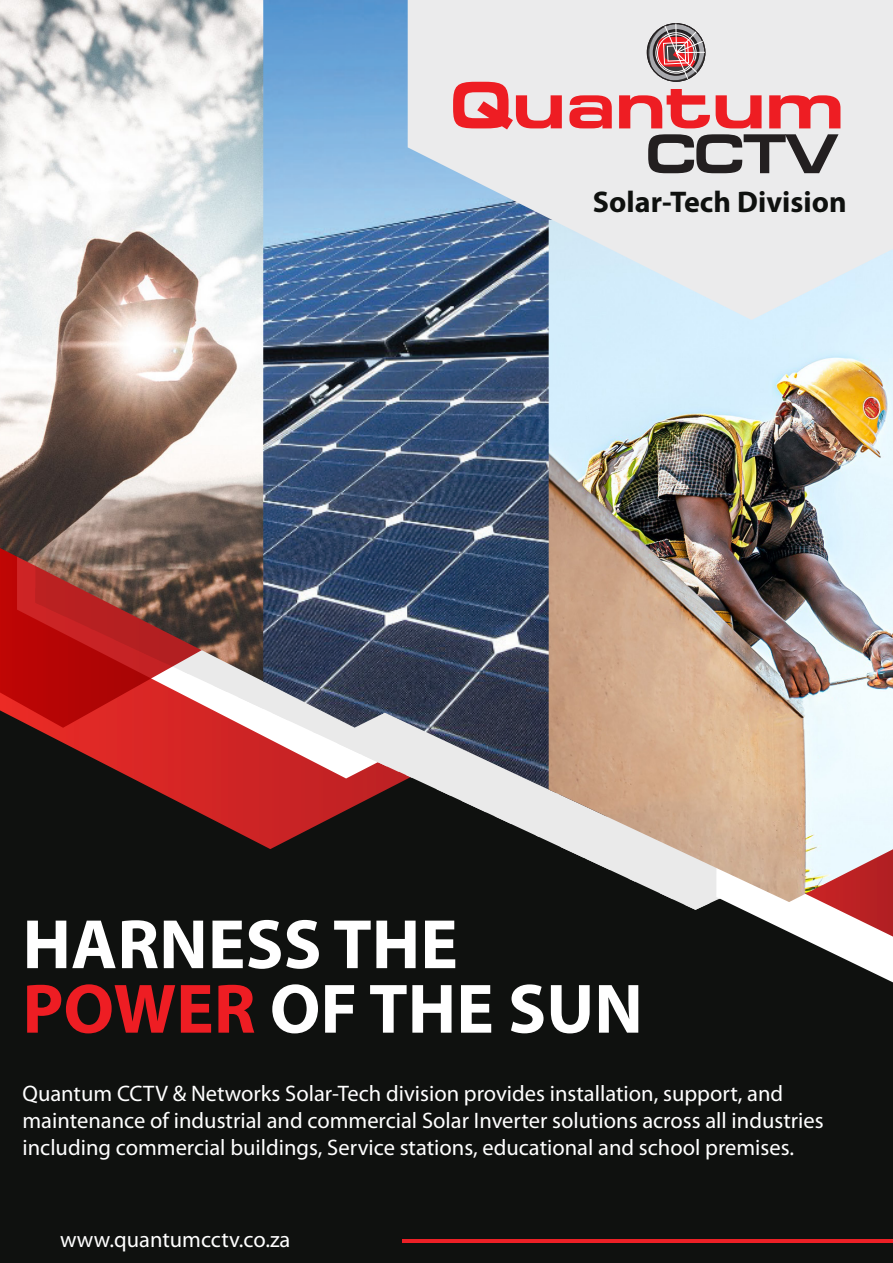
<style>
.page{position:relative;width:893px;height:1263px;background:#0f110f}
.page>*{position:absolute;margin:0;border:0;box-sizing:border-box;transform-origin:0 0}
.t1{font:700 70.5px/64.5px "Myriad Pro";color:#fff}
.t2{font:700 expanded 55.95px "Micro FLF";color:#231f20}
.t3{font:700 30px "Myriad Pro";color:#0f110f}
.t4{font:22.5px/27px "Myriad Pro";color:#fff}
.s1{color:#ee1d23}
</style>
<div class="page">
<svg style="left:35px;top:728px;width:501px;height:121px"></svg>
<svg style="left:494px;top:816px;width:17px;height:8px"></svg>
<div style="left:511px;top:837px;width:25px;height:21px;background:#0f110f"></div>
<svg style="left:536px;top:816px;width:13px;height:26px"></svg>
<svg style="left:679px;top:902px;width:33px;height:8px"></svg>
<svg style="left:0;top:682px;width:263px;height:46px;background:#d14c4b"></svg>
<hr style="left:402px;top:1239px;width:491px;height:3px;background:#ec2026">
<svg style="left:797px;top:936px;width:96px;height:46px"></svg>
<svg style="left:727px;top:902px;width:166px;height:34px"></svg>
<img style="left:0;top:0;width:263px;height:682px">
<img style="left:263px;top:0;width:286px;height:816px">
<img style="left:549px;top:320px;width:344px;height:582px">
<svg style="left:408px;top:0;width:485px;height:320px;background:#d4dbe2"></svg>
<svg style="left:453px;top:82px;width:109px;height:47px;background:#ec7d81"></svg>
<svg style="left:569px;top:95px;width:43px;height:33px"></svg>
<svg style="left:619px;top:89px;width:91px;height:39px;background:#ec8387"></svg>
<svg style="left:716px;top:95px;width:45px;height:33px"></svg>
<svg style="left:769px;top:95px;width:71px;height:33px;background:#ec7377"></svg>
<svg style="left:644px;top:24px;width:61px;height:58px;background:#ac8d90"></svg>
<h2 class="t2" style="left:646px;top:122px;width:195px">CCTV</h2>
<h3 class="t3" style="left:593px;top:185px;width:255px">Solar-Tech Division</h3>
<h1 class="t1" style="left:22px;top:913px;width:622px">HARNESS THE<br><span class="s1">POWER</span> OF THE SUN</h1>
<p class="t4" style="left:22px;top:1080px;width:803px">Quantum CCTV &amp; Networks Solar-Tech division provides installation, support, and maintenance of industrial and commercial Solar Inverter solutions across all industries including commercial buildings, Service stations, educational and school premises.</p>
<p class="t4" style="left:60px;top:1226px;width:232px">www.quantumcctv.co.za</p>
</div>
